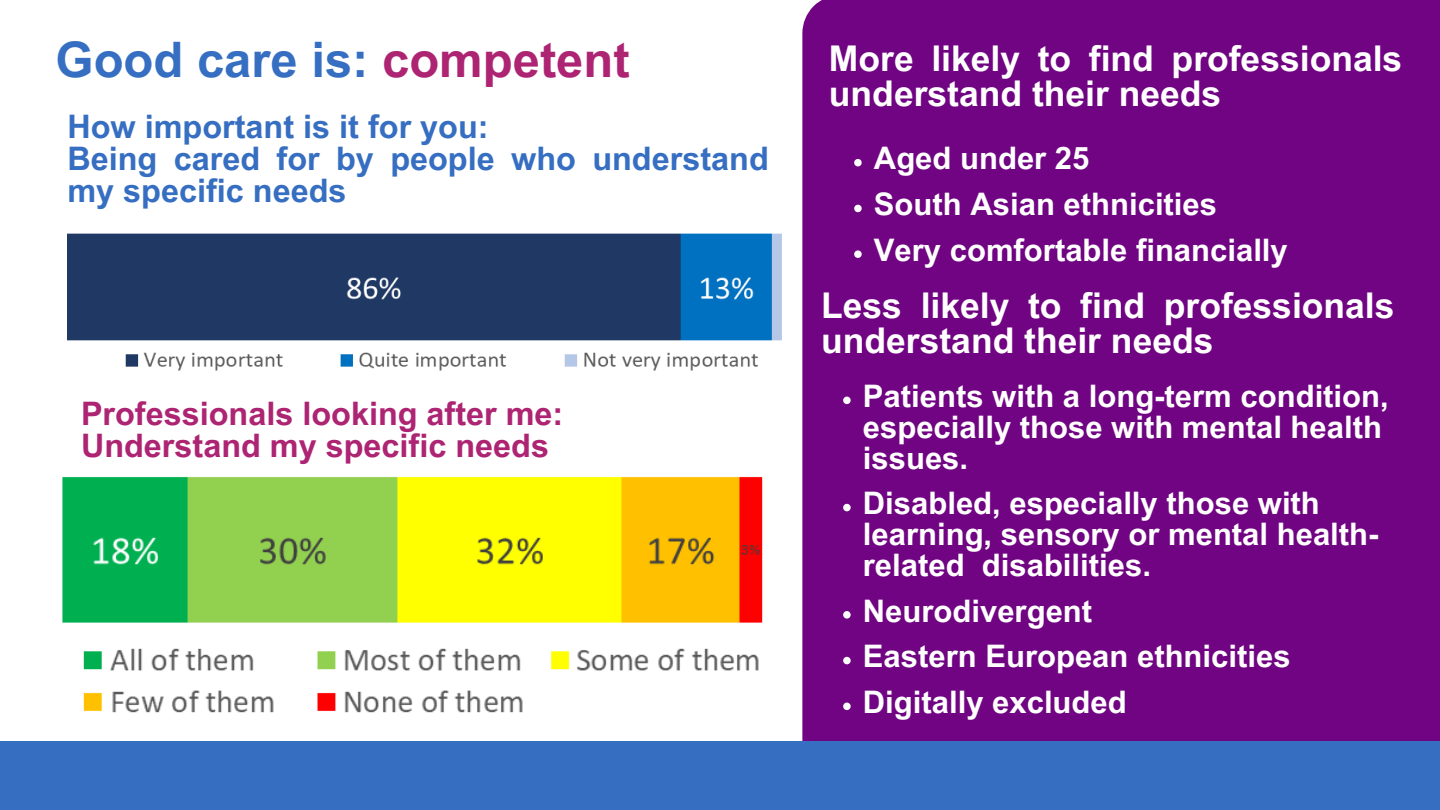
<style>
.page{position:relative;width:1440px;height:810px;background:#fff}
.page>*{position:absolute;margin:0;border:0;box-sizing:border-box;transform-origin:0 0}
.t1{font:700 49px "Arial MT Pro";color:#366ec2}
.t2{font:700 35.5px/35.3px "Arial MT Pro";color:#fff}
.t3{font:700 32.4px/31.8px "Arial MT Pro";color:#366ec2}
.t4{font:700 32.4px "Arial MT Pro";color:#ad2473}
.t5{font:700 31px/30.8px "Arial MT Pro";color:#fff}
.s1{color:#ad2473}
</style>
<div class="page">
<img style="left:67px;top:233px;width:715px;height:108px">
<img style="left:62px;top:352px;width:701px;height:361px">
<div style="left:802px;top:0;width:638px;height:741px;background:#700482"></div>
<svg style="left:843px;top:397px;width:8px;height:7px"></svg>
<svg style="left:843px;top:504px;width:8px;height:7px"></svg>
<svg style="left:843px;top:611px;width:8px;height:8px"></svg>
<svg style="left:843px;top:657px;width:8px;height:7px"></svg>
<svg style="left:843px;top:703px;width:8px;height:7px"></svg>
<svg style="left:854px;top:159px;width:8px;height:7px"></svg>
<svg style="left:854px;top:205px;width:8px;height:7px"></svg>
<svg style="left:854px;top:250px;width:8px;height:8px"></svg>
<div style="left:0;top:741px;width:1440px;height:69px;background:#366ec2"></div>
<p class="t1" style="left:56px;top:41px;width:576px">Good care is: <span class="s1">competent</span></p>
<p class="t3" style="left:67px;top:115px;width:423px">How important is it for you:</p>
<p class="t3" style="left:67px;top:147px;width:703px">Being cared for by people who understand my specific needs</p>
<p class="t4" style="left:81px;top:402px;width:484px">Professionals looking after me:</p>
<p class="t4" style="left:81px;top:434px;width:470px">Understand my specific needs</p>
<p class="t2" style="left:829px;top:45px;width:575px">More likely to find professionals understand their needs</p>
<p class="t5" style="left:874px;top:147px;width:217px">Aged under 25</p>
<p class="t5" style="left:874px;top:193px;width:345px">South Asian ethnicities</p>
<p class="t5" style="left:874px;top:239px;width:415px">Very comfortable financially</p>
<p class="t2" style="left:821px;top:292px;width:575px">Less likely to find professionals understand their needs</p>
<p class="t5" style="left:863px;top:385px;width:527px">Patients with a long-term condition, especially those with mental health issues.</p>
<p class="t5" style="left:863px;top:492px;width:517px">Disabled, especially those with learning, sensory or mental health&shy;related disabilities.</p>
<p class="t5" style="left:863px;top:599px;width:231px">Neurodivergent</p>
<p class="t5" style="left:863px;top:645px;width:429px">Eastern European ethnicities</p>
<p class="t5" style="left:863px;top:691px;width:265px">Digitally excluded</p>
</div>
